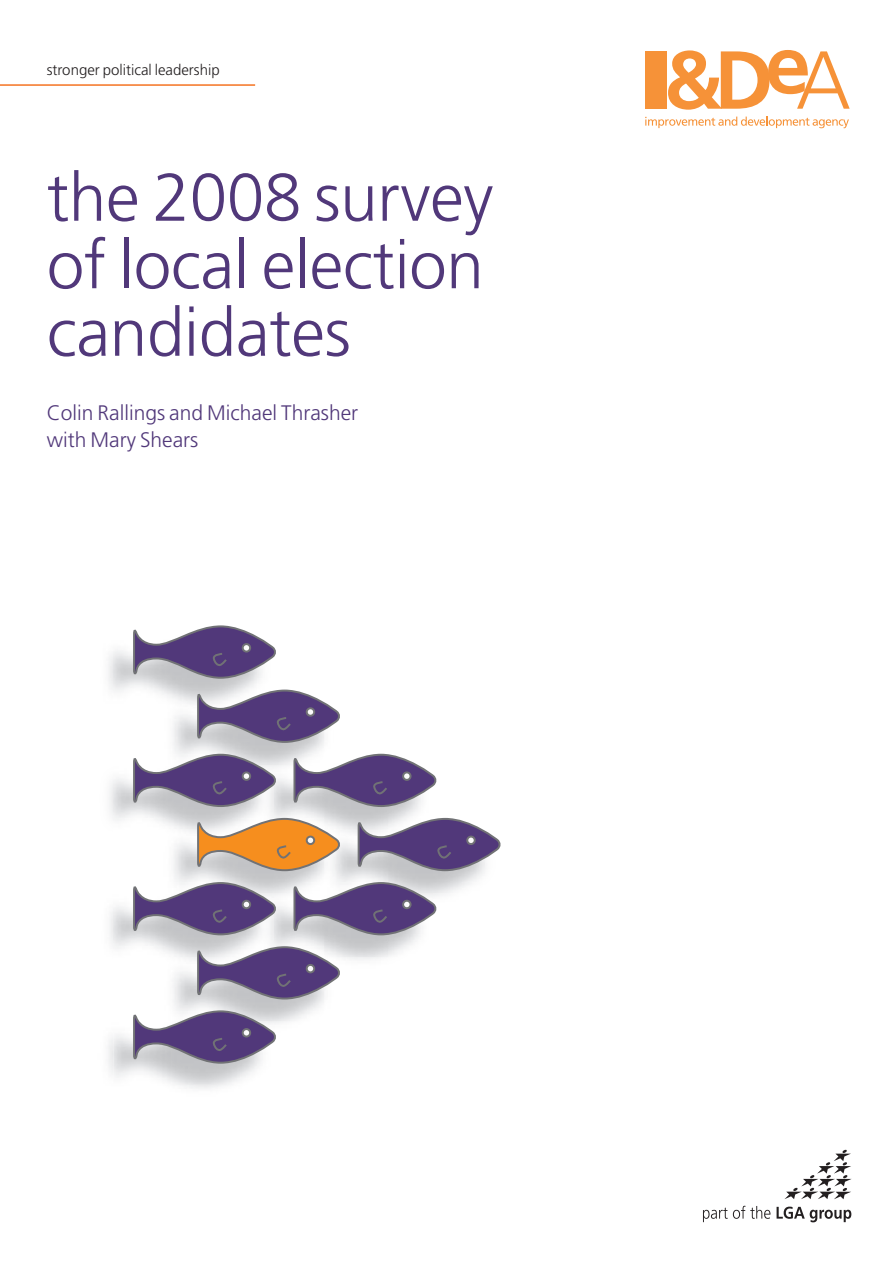
<style>
.page{position:relative;width:893px;height:1263px;background:#fff}
.page>*{position:absolute;margin:0;border:0;box-sizing:border-box;transform-origin:0 0}
.t1{font:300 67.5px/67.5px "Frutiger";letter-spacing:-.005em;color:#51387a}
.t2{font:300 21px/27px "Frutiger";color:#51387a}
.t3{font:300 15px "Frutiger";color:#231f20}
</style>
<div class="page">
<svg style="left:132px;top:625px;width:144px;height:55px"></svg>
<svg style="left:132px;top:753px;width:144px;height:55px"></svg>
<svg style="left:132px;top:881px;width:144px;height:55px"></svg>
<svg style="left:132px;top:1009px;width:144px;height:56px"></svg>
<svg style="left:196px;top:689px;width:144px;height:55px"></svg>
<svg style="left:196px;top:817px;width:144px;height:55px;background:#e0ab72"></svg>
<svg style="left:196px;top:945px;width:144px;height:55px"></svg>
<svg style="left:357px;top:817px;width:143px;height:55px"></svg>
<svg style="left:292px;top:753px;width:144px;height:55px"></svg>
<svg style="left:292px;top:881px;width:144px;height:55px"></svg>
<hr style="left:0;top:84px;width:255px;height:2px;background:#f47321">
<div style="left:645px;top:51px;width:22px;height:58px;background:#f69238"></div>
<svg style="left:668px;top:50px;width:182px;height:60px"></svg>
<svg style="left:645px;top:117px;width:204px;height:11px"></svg>
<svg style="left:784px;top:1150px;width:68px;height:49px"></svg>
<svg style="left:703px;top:1206px;width:67px;height:16px"></svg>
<svg style="left:777px;top:1206px;width:74px;height:16px"></svg>
<p class="t3" style="left:47px;top:63px;width:175px">stronger political leadership</p>
<h1 class="t1" style="left:47px;top:169px;width:448px">the 2008 survey of local election candidates</h1>
<p class="t2" style="left:47px;top:401px;width:313px">Colin Rallings and Michael Thrasher with Mary Shears</p>
</div>
